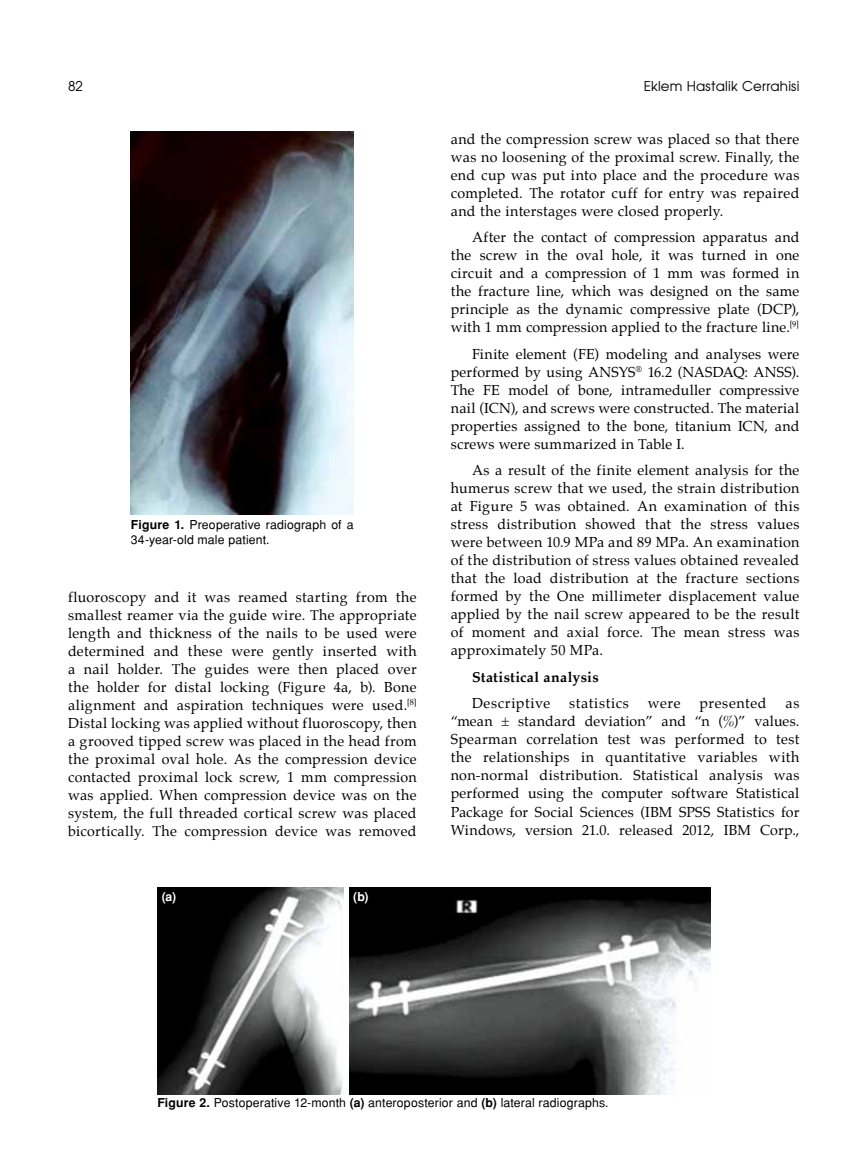
<style>
.page{position:relative;width:859px;height:1170px;background:#fff}
.page>*{position:absolute;margin:0;border:0;box-sizing:border-box;transform-origin:0 0}
.t1{font:14.25px/18px "Palatino";letter-spacing:.02em;color:#000;text-align:justify}
.t2{font:700 14.25px "Palatino";letter-spacing:.025em;color:#000}
.t3{font:14.25px "Palatino";letter-spacing:.04em;color:#000}
.t4{font:14.25px "Palatino";letter-spacing:.05em;color:#000}
.t5{font:14.25px "Palatino";letter-spacing:.045em;color:#000}
.t6{font:13.5px "Avant Garde Tr";letter-spacing:.015em;color:#000}
.t7{font:12.3px/15.3px "Helvetica Normal Tr";letter-spacing:.01em;color:#000}
.t8{font:700 12.3px "Helvetica Tr";color:#fff}
.s1{font-family:"Helvetica Tr";font-weight:700}
</style>
<div class="page">
<img style="left:131px;top:132px;width:223px;height:382px">
<img style="left:157px;top:887px;width:553px;height:207px">
<div style="left:344px;top:886px;width:5px;height:209px;background:#fff"></div>
<p class="t6" style="left:68px;top:77px;width:16px">82</p>
<p class="t6" style="left:644px;top:77px;width:157px">Eklem Hastalik Cerrahisi</p>
<p class="t7" style="left:131px;top:517px;width:224px"><span class="s1">Figure 1.</span> Preoperative radiograph of a<br>34-year-old male patient.</p>
<p class="t1" style="left:68px;top:589px;width:350px">fluoroscopy and it was reamed starting from the smallest reamer via the guide wire. The appropriate length and thickness of the nails to be used were determined and these were gently inserted with a nail holder. The guides were then placed over the holder for distal locking (Figure 4a, b). Bone alignment and aspiration techniques were used.<sup>[8] </sup>Distal locking was applied without fluoroscopy, then a grooved tipped screw was placed in the head from the proximal oval hole. As the compression device contacted proximal lock screw, 1 mm compression was applied. When compression device was on the system, the full threaded cortical screw was placed bicortically. The compression device was removed</p>
<p class="t8" style="left:162px;top:889px;width:16px">(a)</p>
<p class="t8" style="left:353px;top:889px;width:17px">(b)</p>
<p class="t1" style="left:451px;top:131px;width:350px">and the compression screw was placed so that there was no loosening of the proximal screw. Finally, the end cup was put into place and the procedure was completed. The rotator cuff for entry was repaired and the interstages were closed properly.</p>
<p class="t1" style="left:451px;top:229px;width:350px;text-indent:21px">After the contact of compression apparatus and the screw in the oval hole, it was turned in one circuit and a compression of 1 mm was formed in the fracture line, which was designed on the same principle as the dynamic compressive plate (DCP), with 1 mm compression applied to the fracture line.<sup>[9]</sup></p>
<p class="t1" style="left:451px;top:346px;width:350px;text-indent:21px">Finite element (FE) modeling and analyses were performed by using ANSYS<sup>®</sup> 16.2 (NASDAQ: ANSS).<br>The FE model of bone, intrameduller compressive nail (ICN), and screws were constructed. The material properties assigned to the bone, titanium ICN, and screws were summarized in Table I.</p>
<p class="t1" style="left:451px;top:462px;width:350px;text-indent:21px">As a result of the finite element analysis for the humerus screw that we used, the strain distribution at Figure 5 was obtained. An examination of this stress distribution showed that the stress values were between 10.9 MPa and 89 MPa. An examination of the distribution of stress values obtained revealed that the load distribution at the fracture sections formed by the One millimeter displacement value applied by the nail screw appeared to be the result of moment and axial force. The mean stress was approximately 50 MPa.</p>
<p class="t2" style="left:472px;top:668px;width:128px">Statistical analysis</p>
<p class="t3" style="left:472px;top:694px;width:80px">Descriptive</p>
<p class="t4" style="left:569px;top:694px;width:61px">statistics</p>
<p class="t1" style="left:648px;top:695px;width:34px">were</p>
<p class="t5" style="left:699px;top:694px;width:69px">presented</p>
<p class="t1" style="left:451px;top:695px;width:350px;text-indent:335px">as “mean ± standard deviation” and “n (%)” values.<br>Spearman correlation test was performed to test the relationships in quantitative variables with non-normal distribution. Statistical analysis was performed using the computer software Statistical Package for Social Sciences (IBM SPSS Statistics for Windows, version 21.0. released 2012, IBM Corp.,</p>
<p class="t7" style="left:157px;top:1094px;width:453px"><span class="s1">Figure 2.</span> Postoperative 12-month <span class="s1">(a)</span> anteroposterior and <span class="s1">(b)</span> lateral radiographs.</p>
</div>
